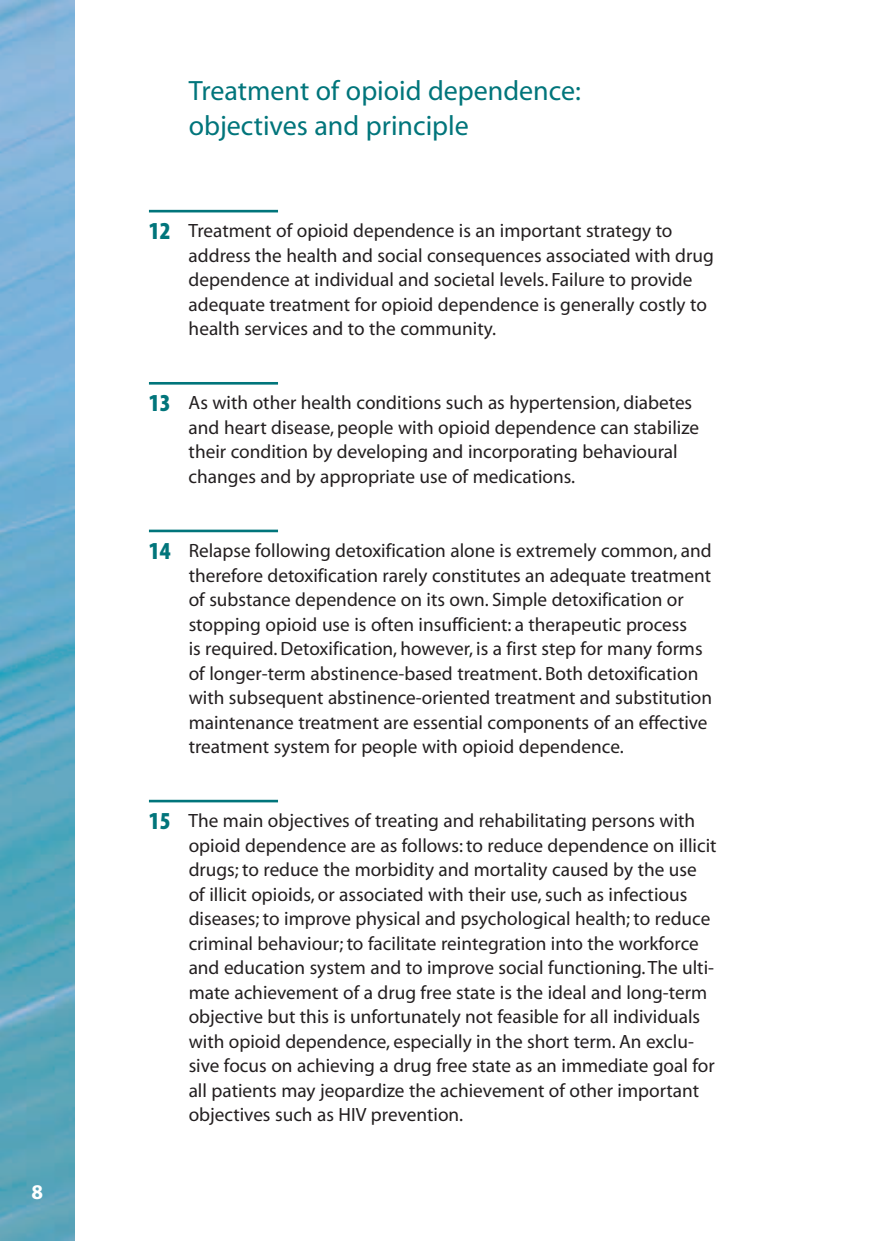
<style>
.page{position:relative;width:874px;height:1241px;background:#fff}
.page>*{position:absolute;margin:0;border:0;box-sizing:border-box;transform-origin:0 0}
.t1{font:28px/35px "Myriad";color:#01757b}
.t2{font:700 21px "Myriad";color:#fff}
.t3{font:19.25px/24.5px "Myriad";color:#231f20}
.s1{font-family:"Myriad MM 830 300";font-size:24.5px;color:#01757b}
</style>
<div class="page">
<img style="left:0;top:1px;width:74px;height:1240px">
<hr style="left:149px;top:210px;width:129px;height:2px;background:#01757b">
<hr style="left:149px;top:382px;width:129px;height:3px;background:#01757b">
<hr style="left:149px;top:530px;width:129px;height:2px;background:#01757b">
<hr style="left:149px;top:800px;width:129px;height:2px;background:#01757b">
<p class="t2" style="left:31px;top:1184px;width:13px">8</p>
<h1 class="t1" style="left:189px;top:76px;width:394px">Treatment of opioid dependence: objectives and principle</h1>
<p class="t3" style="left:189px;top:220px;width:526px;text-indent:-40px"><span class="s1">12</span> Treatment of opioid dependence is an important strategy to address the health and social consequences associated with drug dependence at individual and societal levels. Failure to provide adequate treatment for opioid dependence is generally costly to health services and to the community.</p>
<p class="t3" style="left:189px;top:392px;width:512px;text-indent:-40px"><span class="s1">13</span> As with other health conditions such as hypertension, diabetes and heart disease, people with opioid dependence can stabilize their condition by developing and incorporating behavioural changes and by appropriate use of medications.</p>
<p class="t3" style="left:189px;top:540px;width:525px;text-indent:-40px"><span class="s1">14</span> Relapse following detoxification alone is extremely common, and therefore detoxification rarely constitutes an adequate treatment of substance dependence on its own. Simple detoxification or stopping opioid use is often insufficient: a therapeutic process<br>is required. Detoxification, however, is a first step for many forms of longer-term abstinence-based treatment. Both detoxification with subsequent abstinence-oriented treatment and substitution maintenance treatment are essential components of an effective treatment system for people with opioid dependence.</p>
<p class="t3" style="left:189px;top:810px;width:529px;text-indent:-40px"><span class="s1">15</span> The main objectives of treating and rehabilitating persons with opioid dependence are as follows: to reduce dependence on illicit drugs; to reduce the morbidity and mortality caused by the use of illicit opioids, or associated with their use, such as infectious diseases; to improve physical and psychological health; to reduce criminal behaviour; to facilitate reintegration into the workforce and education system and to improve social functioning. The ulti&shy;mate achievement of a drug free state is the ideal and long-term objective but this is unfortunately not feasible for all individuals with opioid dependence, especially in the short term. An exclu&shy;sive focus on achieving a drug free state as an immediate goal for all patients may jeopardize the achievement of other important objectives such as HIV prevention.</p>
</div>
